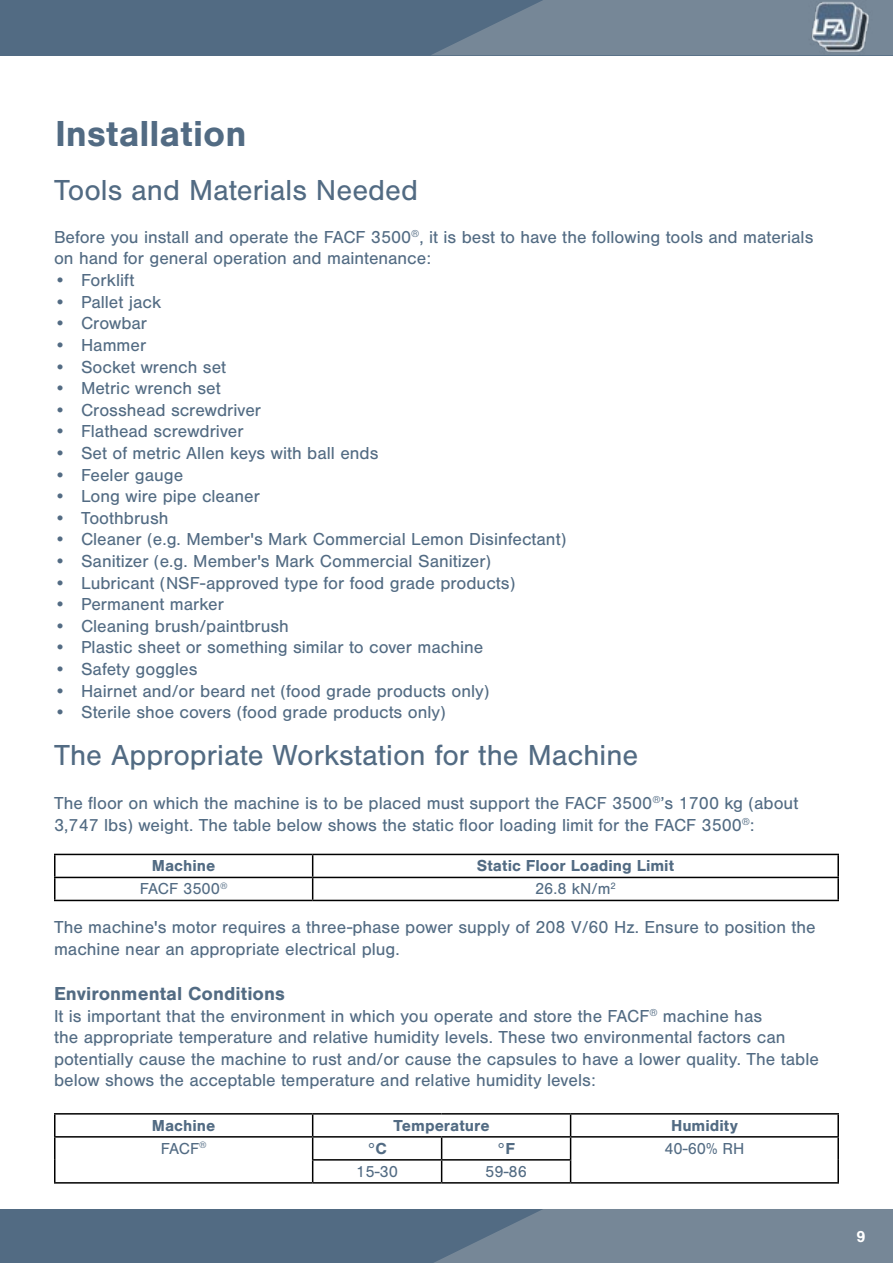
<style>
.page{position:relative;width:893px;height:1263px;background:#fff}
.page>*{position:absolute;margin:0;border:0;box-sizing:border-box;transform-origin:0 0}
.t1{font:700 37.5px "Nimbus San";color:#526b83}
.t2{font:30px "Nimbus San";color:#526b83}
.t3{font:700 19.5px "Nimbus San";color:#526b83}
.t4{font:18px/21.6px "Nimbus San";color:#526b83}
.t5{font:700 16.5px "Nimbus San";color:#526b83}
.t6{font:16.5px "Nimbus San";color:#526b83}
.t7{font:700 16.5px "Nimbus San";color:#fff}
</style>
<div class="page">
<div style="left:0;top:0;width:893px;height:55px;background:#526b83"></div>
<svg style="left:432px;top:0;width:461px;height:55px;background:#708394"></svg>
<div style="left:0;top:1209px;width:893px;height:54px;background:#526b83"></div>
<svg style="left:434px;top:1209px;width:459px;height:54px;background:#718394"></svg>
<img style="left:809px;top:0;width:63px;height:55px">
<hr style="left:54px;top:1113px;width:259px;height:1px;background:#000">
<hr style="left:54px;top:1114px;width:2px;height:22px;background:#000">
<hr style="left:313px;top:1113px;width:129px;height:1px;background:#000">
<hr style="left:442px;top:1113px;width:129px;height:1px;background:#000">
<hr style="left:571px;top:1113px;width:268px;height:1px;background:#000">
<hr style="left:837px;top:1114px;width:2px;height:22px;background:#000">
<hr style="left:54px;top:1136px;width:259px;height:1px;background:#000">
<hr style="left:54px;top:1137px;width:2px;height:23px;background:#000">
<hr style="left:313px;top:1136px;width:129px;height:1px;background:#000">
<hr style="left:442px;top:1136px;width:129px;height:1px;background:#000">
<hr style="left:571px;top:1136px;width:268px;height:1px;background:#000">
<hr style="left:837px;top:1137px;width:2px;height:23px;background:#000">
<hr style="left:54px;top:1160px;width:2px;height:22px;background:#000">
<hr style="left:312px;top:1159px;width:130px;height:1px;background:#000">
<svg style="left:312px;top:1114px;width:1px;height:68px"></svg>
<hr style="left:442px;top:1159px;width:129px;height:1px;background:#000">
<svg style="left:441px;top:1137px;width:1px;height:45px"></svg>
<svg style="left:570px;top:1114px;width:1px;height:68px"></svg>
<hr style="left:837px;top:1160px;width:2px;height:22px;background:#000">
<hr style="left:54px;top:1182px;width:259px;height:1px;background:#000">
<hr style="left:313px;top:1182px;width:129px;height:1px;background:#000">
<hr style="left:442px;top:1182px;width:129px;height:1px;background:#000">
<hr style="left:571px;top:1182px;width:268px;height:1px;background:#000">
<hr style="left:54px;top:854px;width:259px;height:1px;background:#000">
<hr style="left:54px;top:855px;width:2px;height:22px;background:#000">
<hr style="left:313px;top:854px;width:526px;height:1px;background:#000">
<hr style="left:837px;top:855px;width:2px;height:22px;background:#000">
<hr style="left:54px;top:877px;width:259px;height:1px;background:#000">
<hr style="left:54px;top:878px;width:2px;height:22px;background:#000">
<hr style="left:313px;top:877px;width:526px;height:1px;background:#000">
<svg style="left:312px;top:855px;width:1px;height:45px"></svg>
<hr style="left:837px;top:878px;width:2px;height:22px;background:#000">
<hr style="left:54px;top:900px;width:259px;height:1px;background:#000">
<hr style="left:313px;top:900px;width:526px;height:1px;background:#000">
<h1 class="t1" style="left:55px;top:113px;width:193px">Installation</h1>
<h2 class="t2" style="left:54px;top:173px;width:365px">Tools and Materials Needed</h2>
<p class="t4" style="left:54px;top:226px;width:761px">Before you install and operate the FACF 3500<sup>®</sup>, it is best to have the following tools and materials on hand for general operation and maintenance:</p>
<p class="t4" style="left:54px;top:270px;width:82px">• Forklift</p>
<p class="t4" style="left:54px;top:291px;width:109px">• Pallet jack</p>
<p class="t4" style="left:54px;top:313px;width:95px">• Crowbar</p>
<p class="t4" style="left:54px;top:334px;width:94px">• Hammer</p>
<p class="t4" style="left:54px;top:356px;width:174px">• Socket wrench set</p>
<p class="t4" style="left:54px;top:378px;width:168px">• Metric wrench set</p>
<p class="t4" style="left:54px;top:399px;width:209px">• Crosshead screwdriver</p>
<p class="t4" style="left:54px;top:421px;width:191px">• Flathead screwdriver</p>
<p class="t4" style="left:54px;top:442px;width:326px">• Set of metric Allen keys with ball ends</p>
<p class="t4" style="left:54px;top:464px;width:131px">• Feeler gauge</p>
<p class="t4" style="left:54px;top:486px;width:207px">• Long wire pipe cleaner</p>
<p class="t4" style="left:54px;top:507px;width:116px">• Toothbrush</p>
<p class="t4" style="left:54px;top:529px;width:514px">• Cleaner (e.g. Member's Mark Commercial Lemon Disinfectant)</p>
<p class="t4" style="left:54px;top:550px;width:438px">• Sanitizer (e.g. Member's Mark Commercial Sanitizer)</p>
<p class="t4" style="left:54px;top:572px;width:463px">• Lubricant (NSF-approved type for food grade products)</p>
<p class="t4" style="left:54px;top:594px;width:172px">• Permanent marker</p>
<p class="t4" style="left:54px;top:615px;width:236px">• Cleaning brush/paintbrush</p>
<p class="t4" style="left:54px;top:637px;width:431px">• Plastic sheet or something similar to cover machine</p>
<p class="t4" style="left:54px;top:658px;width:145px">• Safety goggles</p>
<p class="t4" style="left:54px;top:680px;width:437px">• Hairnet and/or beard net (food grade products only)</p>
<p class="t4" style="left:54px;top:702px;width:393px">• Sterile shoe covers (food grade products only)</p>
<h2 class="t2" style="left:54px;top:739px;width:586px">The Appropriate Workstation for the Machine</h2>
<p class="t4" style="left:54px;top:792px;width:746px">The floor on which the machine is to be placed must support the FACF 3500<sup>®</sup>’s 1700 kg (about<br>3,747 lbs) weight. The table below shows the static floor loading limit for the FACF 3500<sup>®</sup>:</p>
<p class="t5" style="left:152px;top:857px;width:65px">Machine</p>
<p class="t5" style="left:477px;top:857px;width:199px">Static Floor Loading Limit</p>
<p class="t6" style="left:140px;top:880px;width:89px">FACF 3500<sup>®</sup></p>
<p class="t6" style="left:535px;top:880px;width:82px">26.8 kN/m<sup>2</sup></p>
<p class="t4" style="left:54px;top:917px;width:763px">The machine's motor requires a three-phase power supply of 208 V/60 Hz. Ensure to position the machine near an appropriate electrical plug.</p>
<p class="t3" style="left:54px;top:982px;width:232px">Environmental Conditions</p>
<p class="t4" style="left:54px;top:1005px;width:766px">It is important that the environment in which you operate and store the FACF<sup>®</sup> machine has<br>the appropriate temperature and relative humidity levels. These two environmental factors can potentially cause the machine to rust and/or cause the capsules to have a lower quality. The table below shows the acceptable temperature and relative humidity levels:</p>
<p class="t5" style="left:152px;top:1116px;width:65px">Machine</p>
<p class="t5" style="left:394px;top:1116px;width:98px">Temperature</p>
<p class="t5" style="left:671px;top:1116px;width:68px">Humidity</p>
<p class="t6" style="left:161px;top:1139px;width:47px">FACF<sup>®</sup></p>
<p class="t5" style="left:367px;top:1139px;width:21px">°C</p>
<p class="t5" style="left:497px;top:1139px;width:19px">°F</p>
<p class="t6" style="left:664px;top:1139px;width:82px">40-60% RH</p>
<p class="t6" style="left:356px;top:1162px;width:43px">15-30</p>
<p class="t6" style="left:485px;top:1162px;width:43px">59-86</p>
<p class="t7" style="left:856px;top:1227px;width:11px">9</p>
</div>
